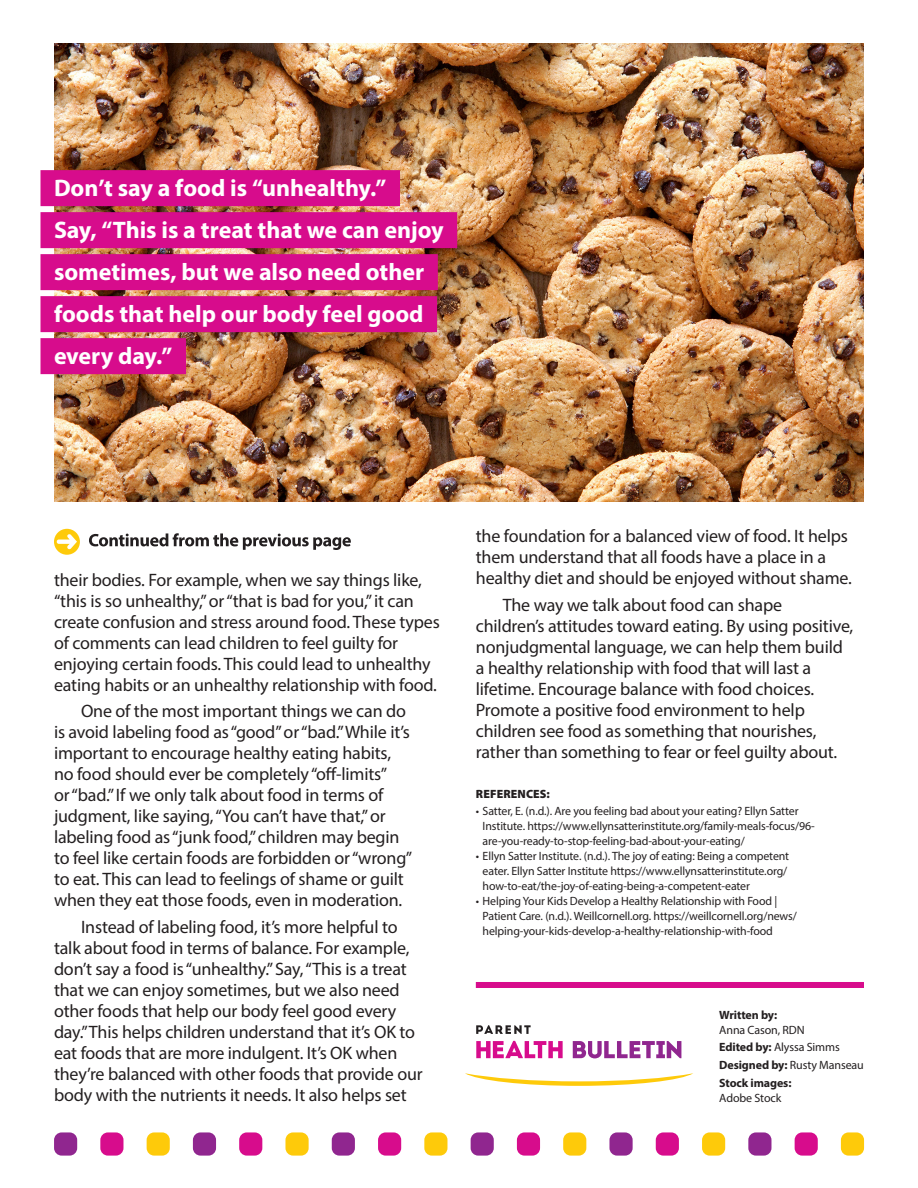
<style>
.page{position:relative;width:918px;height:1188px;background:#fff}
.page>*{position:absolute;margin:0;border:0;box-sizing:border-box;transform-origin:0 0}
.Pullout__Over_Photo{font:700 24px "Myriad Pro";color:#fff}
.Body{font:18px/21px "Myriad Pro";letter-spacing:-.01em;color:#231f20}
.t1{font:12px/15px "Myriad Pro";letter-spacing:-.01em;color:#231f20}
.t2{font:700 12px/15px "Myriad Pro";letter-spacing:-.01em;color:#231f20}
.REFERENCES{font:900 12px "Myriad Pro";letter-spacing:.01em;color:#231f20}
.s1{font-weight:700}
.s2{font-weight:400}
</style>
<div class="page">
<div style="left:54px;top:1132px;width:23px;height:24px;background:#90268f;border-radius:8px"></div>
<div style="left:193px;top:1132px;width:23px;height:24px;background:#90268f;border-radius:8px"></div>
<div style="left:332px;top:1132px;width:23px;height:24px;background:#90268f;border-radius:8px"></div>
<div style="left:471px;top:1132px;width:23px;height:24px;background:#90268f;border-radius:8px"></div>
<div style="left:609px;top:1132px;width:24px;height:24px;background:#90268f;border-radius:8px"></div>
<div style="left:748px;top:1132px;width:23px;height:24px;background:#90268f;border-radius:8px"></div>
<div style="left:100px;top:1132px;width:23px;height:24px;background:#d70c8c;border-radius:8px"></div>
<div style="left:239px;top:1132px;width:23px;height:24px;background:#d70c8c;border-radius:8px"></div>
<div style="left:378px;top:1132px;width:23px;height:24px;background:#d70c8c;border-radius:8px"></div>
<div style="left:517px;top:1132px;width:23px;height:24px;background:#d70c8c;border-radius:8px"></div>
<div style="left:656px;top:1132px;width:23px;height:24px;background:#d70c8c;border-radius:8px"></div>
<div style="left:795px;top:1132px;width:23px;height:24px;background:#d70c8c;border-radius:8px"></div>
<div style="left:147px;top:1132px;width:23px;height:24px;background:#feca0a;border-radius:8px"></div>
<div style="left:285px;top:1132px;width:24px;height:24px;background:#feca0a;border-radius:8px"></div>
<div style="left:424px;top:1132px;width:23px;height:24px;background:#feca0a;border-radius:8px"></div>
<div style="left:563px;top:1132px;width:23px;height:24px;background:#feca0a;border-radius:8px"></div>
<div style="left:702px;top:1132px;width:23px;height:24px;background:#feca0a;border-radius:8px"></div>
<div style="left:841px;top:1132px;width:23px;height:24px;background:#feca0a;border-radius:8px"></div>
<div style="left:476px;top:982px;width:388px;height:6px;background:#d70c8c"></div>
<svg style="left:465px;top:1073px;width:228px;height:13px"></svg>
<svg style="left:573px;top:1041px;width:108px;height:17px"></svg>
<svg style="left:476px;top:1041px;width:87px;height:17px"></svg>
<svg style="left:476px;top:1025px;width:55px;height:9px"></svg>
<svg style="left:54px;top:529px;width:26px;height:26px"></svg>
<svg style="left:89px;top:533px;width:262px;height:17px"></svg>
<img style="left:54px;top:43px;width:810px;height:459px">
<div style="left:40px;top:170px;width:360px;height:36px;background:#d70c8c"></div>
<div style="left:40px;top:212px;width:417px;height:36px;background:#d70c8c"></div>
<div style="left:40px;top:254px;width:398px;height:36px;background:#d70c8c"></div>
<div style="left:40px;top:296px;width:397px;height:36px;background:#d70c8c"></div>
<div style="left:40px;top:338px;width:146px;height:36px;background:#d70c8c"></div>
<p class="Pullout__Over_Photo" style="left:54px;top:172px;width:334px">Don’t say a food is “unhealthy.”</p>
<p class="Pullout__Over_Photo" style="left:54px;top:214px;width:391px">Say, “This is a treat that we can enjoy</p>
<p class="Pullout__Over_Photo" style="left:54px;top:256px;width:372px">sometimes, but we also need other</p>
<p class="Pullout__Over_Photo" style="left:54px;top:298px;width:371px">foods that help our body feel good</p>
<p class="Pullout__Over_Photo" style="left:54px;top:340px;width:120px">every day.”</p>
<p class="Body" style="left:54px;top:569px;width:387px">their bodies. For example, when we say things like, “this is so unhealthy,” or “that is bad for you,” it can create confusion and stress around food. These types of comments can lead children to feel guilty for enjoying certain foods. This could lead to unhealthy eating habits or an unhealthy relationship with food.</p>
<p class="Body" style="left:54px;top:700px;width:360px;text-indent:27px">One of the most important things we can do is avoid labeling food as “good” or “bad.” While it’s important to encourage healthy eating habits, no food should ever be completely “off-limits”<br>or “bad.” If we only talk about food in terms of judgment, like saying, “You can’t have that,” or labeling food as “junk food,” children may begin to feel like certain foods are forbidden or “wrong” to eat. This can lead to feelings of shame or guilt when they eat those foods, even in moderation.</p>
<p class="Body" style="left:54px;top:916px;width:370px;text-indent:27px">Instead of labeling food, it’s more helpful to talk about food in terms of balance. For example, don’t say a food is “unhealthy.” Say, “This is a treat that we can enjoy sometimes, but we also need other foods that help our body feel good every day.” This helps children understand that it’s OK to eat foods that are more indulgent. It’s OK when they’re balanced with other foods that provide our body with the nutrients it needs. It also helps set</p>
<p class="Body" style="left:476px;top:525px;width:378px">the foundation for a balanced view of food. It helps them understand that all foods have a place in a healthy diet and should be enjoyed without shame.</p>
<p class="Body" style="left:476px;top:594px;width:379px;text-indent:27px">The way we talk about food can shape children’s attitudes toward eating. By using positive, nonjudgmental language, we can help them build a healthy relationship with food that will last a lifetime. Encourage balance with food choices.<br>Promote a positive food environment to help children see food as something that nourishes, rather than something to fear or feel guilty about.</p>
<p class="REFERENCES" style="left:476px;top:786px;width:75px">REFERENCES:</p>
<p class="t1" style="left:483px;top:803px;width:334px;text-indent:-7px">• Satter, E. (n.d.). Are you feeling bad about your eating? Ellyn Satter<br>Institute. https://www.ellynsatterinstitute.org/family-meals-focus/96- are-you-ready-to-stop-feeling-bad-about-your-eating/</p>
<p class="t1" style="left:483px;top:848px;width:308px;text-indent:-7px">• Ellyn Satter Institute. (n.d.). The joy of eating: Being a competent eater. Ellyn Satter Institute https://www.ellynsatterinstitute.org/ how-to-eat/the-joy-of-eating-being-a-competent-eater</p>
<p class="t1" style="left:483px;top:893px;width:316px;text-indent:-7px">• Helping Your Kids Develop a Healthy Relationship with Food |<br>Patient Care. (n.d.). Weillcornell.org. https://weillcornell.org/news/ helping-your-kids-develop-a-healthy-relationship-with-food</p>
<p class="t1" style="left:719px;top:1007px;width:87px"><span class="s1">Written by:<br></span>Anna Cason, RDN</p>
<p class="t1" style="left:719px;top:1039px;width:122px"><span class="s1">Edited by:</span> Alyssa Simms</p>
<p class="t1" style="left:719px;top:1057px;width:146px"><span class="s1">Designed by:</span> Rusty Manseau</p>
<p class="t2" style="left:719px;top:1075px;width:74px">Stock images:<br><span class="s2">Adobe Stock</span></p>
</div>
